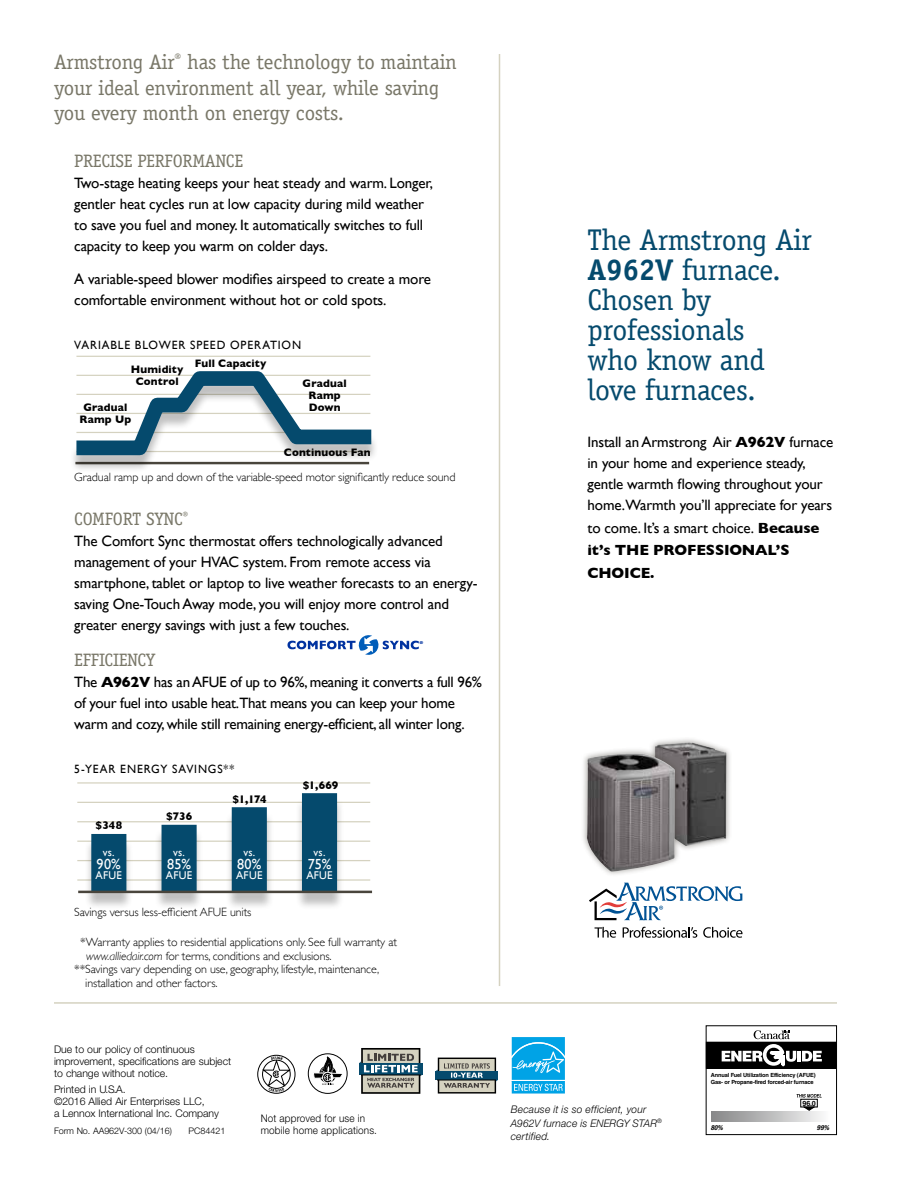
<style>
.page{position:relative;width:918px;height:1188px;background:#fff}
.page>*{position:absolute;margin:0;border:0;box-sizing:border-box;transform-origin:0 0}
.t1{font:30px/30px "Officina Serif Std";letter-spacing:-.01em;color:#054a6d}
.t2{font:21px/25.5px "Officina Serif Std";letter-spacing:-.01em;color:#797768}
.t3{font:18px "Officina Serif Std";letter-spacing:-.01em;color:#797768}
.t4{font:15px/21px "Gill Sans";letter-spacing:-.01em;color:#000}
.t5{font:700 15px/22.5px "Gill Sans";letter-spacing:-.01em;color:#000}
.t6{font:14.7px "Gill Sans";letter-spacing:.02em;color:#fff}
.t7{font:300 12px "Gill Sans";letter-spacing:-.01em;color:#000}
.t8{font:12px "Gill Sans";letter-spacing:.075em;color:#000}
.t9{font:11.25px "Gill Sans";letter-spacing:.02em;color:#fff}
.t10{font:700 11.25px "Gill Sans";letter-spacing:.005em;color:#000}
.t11{font:700 11.1px/12.3px "Gill Sans";letter-spacing:.015em;color:#000;text-align:center}
.t12{font:300 10.5px/12px "Helvetica Neue LT Std";letter-spacing:-.005em;color:#000}
.t13{font:italic 300 10.5px/13.5px "Helvetica Neue LT Std";letter-spacing:.02em;color:#000}
.t14{font:300 10.5px/12px "Helvetica Neue LT Std";letter-spacing:.02em;color:#000;scale:.95 1}
.t15{font:300 9px "Helvetica Neue LT Std";letter-spacing:-.005em;color:#000}
.t16{font:700 7.2px "Helvetica LT Std";color:#000}
.t17{font:italic 700 condensed 6.9px "Helvetica Neue LT Std";color:#000}
.t18{font:700 5.7px "Helvetica LT Std";letter-spacing:-.02em;color:#000}
.t19{font:700 4.2px "ITC Eras Std";color:#0032a0}
.s1{font-weight:700}
.s2{font-style:italic}
.s3{font-weight:400}
</style>
<div class="page">
<div style="left:648px;top:736px;width:85px;height:116px;background:#49453c;opacity:.5"></div>
<img style="left:655px;top:742px;width:72px;height:104px">
<div style="left:581px;top:747px;width:100px;height:130px;background:#49453c;opacity:.5"></div>
<img style="left:587px;top:753px;width:88px;height:119px">
<hr style="left:499px;top:54px;width:1px;height:932px;background:#d5d2c0">
<svg style="left:595px;top:927px;width:21px;height:11px"></svg>
<svg style="left:623px;top:927px;width:74px;height:11px"></svg>
<svg style="left:703px;top:927px;width:39px;height:11px"></svg>
<svg style="left:589px;top:883px;width:153px;height:37px"></svg>
<hr style="left:77px;top:782px;width:293px;height:2px;background:#d5d2c0">
<hr style="left:77px;top:879px;width:293px;height:2px;background:#d5d2c0">
<hr style="left:77px;top:860px;width:293px;height:1px;background:#d5d2c0">
<hr style="left:77px;top:841px;width:293px;height:1px;background:#d5d2c0">
<hr style="left:77px;top:821px;width:293px;height:1px;background:#d5d2c0">
<hr style="left:77px;top:802px;width:293px;height:1px;background:#d5d2c0">
<div style="left:84px;top:838px;width:49px;height:72px;background:#000;opacity:.25"></div>
<div style="left:91px;top:852px;width:35px;height:22px;background:#054a6d"></div>
<div style="left:225px;top:811px;width:49px;height:99px;background:#000;opacity:.25"></div>
<div style="left:232px;top:825px;width:35px;height:49px;background:#054a6d"></div>
<div style="left:295px;top:797px;width:49px;height:113px;background:#000;opacity:.25"></div>
<div style="left:302px;top:811px;width:35px;height:63px;background:#054a6d"></div>
<div style="left:155px;top:829px;width:49px;height:81px;background:#000;opacity:.25"></div>
<div style="left:162px;top:842px;width:35px;height:32px;background:#054a6d"></div>
<hr style="left:78px;top:891px;width:294px;height:2px;background:#49453c">
<svg style="left:511px;top:1037px;width:54px;height:56px"></svg>
<hr style="left:76px;top:356px;width:294px;height:1px;background:#d5d2c0">
<div style="left:69px;top:375px;width:309px;height:98px;background:#000;opacity:.25"></div>
<svg style="left:69px;top:371px;width:309px;height:92px"></svg>
<svg style="left:288px;top:635px;width:131px;height:20px"></svg>
<svg style="left:305px;top:1051px;width:46px;height:45px"></svg>
<svg style="left:308px;top:1054px;width:39px;height:39px"></svg>
<div style="left:308px;top:1054px;width:39px;height:40px;border:1px solid #000;border-radius:50%"></div>
<svg style="left:313px;top:1057px;width:30px;height:28px"></svg>
<svg style="left:258px;top:1055px;width:37px;height:38px"></svg>
<div style="left:257px;top:1055px;width:38px;height:39px;border:1px solid #000;border-radius:50%"></div>
<svg style="left:262px;top:1056px;width:29px;height:36px"></svg>
<hr style="left:54px;top:1002px;width:783px;height:2px;background:#d5d2c0">
<svg style="left:359px;top:1048px;width:63px;height:46px"></svg>
<svg style="left:436px;top:1058px;width:62px;height:36px"></svg>
<hr style="left:438px;top:1080px;width:58px;height:1px;background:#000">
<svg style="left:711px;top:1112px;width:111px;height:10px"></svg>
<svg style="left:804px;top:1107px;width:10px;height:3px"></svg>
<div style="left:800px;top:1099px;width:18px;height:8px;border:1px solid #000"></div>
<svg style="left:797px;top:1094px;width:25px;height:4px"></svg>
<div style="left:706px;top:1025px;width:131px;height:110px;border:1px solid #000"></div>
<div style="left:706px;top:1042px;width:130px;height:26px;background:#000"></div>
<hr style="left:797px;top:1051px;width:4px;height:10px;background:#fff">
<svg style="left:802px;top:1051px;width:20px;height:10px"></svg>
<svg style="left:722px;top:1030px;width:74px;height:36px"></svg>
<h2 class="t2" style="left:54px;top:49px;width:404px">Armstrong Air<sup>®</sup> has the technology to maintain your ideal environment all year, while saving you every month on energy costs.</h2>
<p class="t3" style="left:74px;top:150px;width:170px">PRECISE PERFORMANCE</p>
<p class="t4" style="left:74px;top:172px;width:360px">Two-stage heating keeps your heat steady and warm. Longer, gentler heat cycles run at low capacity during mild weather to save you fuel and money. It automatically switches to full capacity to keep you warm on colder days.</p>
<p class="t4" style="left:74px;top:268px;width:358px">A variable-speed blower modifies airspeed to create a more comfortable environment without hot or cold spots.</p>
<p class="t8" style="left:74px;top:338px;width:228px">VARIABLE BLOWER SPEED OPERATION</p>
<p class="t11" style="left:131px;top:362px;width:54px">Humidity<br>Control</p>
<p class="t11" style="left:80px;top:401px;width:53px">Gradual<br>Ramp Up</p>
<p class="t11" style="left:195px;top:356px;width:73px">Full Capacity</p>
<p class="t11" style="left:303px;top:377px;width:46px">Gradual<br>Ramp<br>Down</p>
<p class="t11" style="left:284px;top:445px;width:88px">Continuous Fan</p>
<p class="t7" style="left:74px;top:468px;width:383px">Gradual ramp up and down of the variable-speed motor significantly reduce sound</p>
<p class="t3" style="left:74px;top:509px;width:19px">Comfort</p>
<p class="t3" style="left:146px;top:509px;width:44px">Sync <sup>®</sup></p>
<p class="t4" style="left:74px;top:531px;width:405px">The Comfort Sync thermostat offers technologically advanced management of your HVAC system. From remote access via smartphone, tablet or laptop to live weather forecasts to an energy&shy;saving One-Touch Away mode, you will enjoy more control and greater energy savings with just a few touches.</p>
<p class="t3" style="left:74px;top:650px;width:83px">EFFICIENCY</p>
<p class="t4" style="left:74px;top:672px;width:409px">The <span class="s1">A962V</span> has an AFUE of up to 96%, meaning it converts a full 96% of your fuel into usable heat.That means you can keep your home warm and cozy, while still remaining energy-efficient, all winter long.</p>
<p class="t19" style="left:420px;top:640px;width:5px">®</p>
<p class="t8" style="left:74px;top:761px;width:27px">5-year</p>
<p class="t8" style="left:120px;top:761px;width:9px">ener</p>
<p class="t8" style="left:151px;top:761px;width:29px">gy savin</p>
<p class="t8" style="left:208px;top:761px;width:28px">gs**</p>
<p class="t10" style="left:96px;top:816px;width:28px">$348</p>
<p class="t9" style="left:103px;top:846px;width:13px">vs.</p>
<p class="t6" style="left:97px;top:856px;width:26px">90%</p>
<p class="t9" style="left:96px;top:869px;width:28px">AFUE</p>
<p class="t10" style="left:166px;top:807px;width:28px">$736</p>
<p class="t9" style="left:173px;top:846px;width:13px">vs.</p>
<p class="t6" style="left:167px;top:856px;width:25px">85%</p>
<p class="t9" style="left:166px;top:869px;width:28px">AFUE</p>
<p class="t10" style="left:233px;top:790px;width:36px">$1,174</p>
<p class="t9" style="left:243px;top:846px;width:13px">vs.</p>
<p class="t6" style="left:237px;top:856px;width:26px">80%</p>
<p class="t9" style="left:236px;top:869px;width:28px">AFUE</p>
<p class="t10" style="left:303px;top:776px;width:37px">$1,669</p>
<p class="t9" style="left:314px;top:846px;width:13px">vs.</p>
<p class="t6" style="left:308px;top:856px;width:25px">75%</p>
<p class="t9" style="left:306px;top:869px;width:28px">AFUE</p>
<p class="t7" style="left:74px;top:903px;width:179px">Savings versus less-efficient AFUE units</p>
<p class="t7" style="left:80px;top:933px;width:318px">*Warranty applies to residential applications only. See full warranty at</p>
<p class="t7" style="left:86px;top:946px;width:247px"><span class="s2">www.alliedair.com</span> for terms, conditions and exclusions.</p>
<p class="t7" style="left:74px;top:960px;width:306px">**Savings vary depending on use, geography, lifestyle, maintenance,</p>
<p class="t7" style="left:85px;top:973px;width:134px">installation and other factors.</p>
<p class="t12" style="left:54px;top:1043px;width:179px">Due to our policy of continuous improvement, specifications are subject to change without notice.</p>
<p class="t12" style="left:54px;top:1083px;width:167px">Printed in U.S.A.<br>©2016 Allied Air Enterprises LLC,<br>a Lennox International Inc. Company</p>
<p class="t15" style="left:54px;top:1125px;width:119px">Form No. AA962V-300 (04/16)</p>
<p class="t15" style="left:188px;top:1125px;width:39px">PC84421</p>
<p class="t14" style="left:261px;top:1112px;width:124px">Not approved for use in mobile home applications.</p>
<h1 class="t1" style="left:588px;top:225px;width:226px">The Armstrong Air<br><span class="s1">A962V</span> furnace.<br>Chosen by professionals<br>who know and love furnaces.</h1>
<p class="t4" style="left:588px;top:431px;width:247px">Install an Armstrong Air <span class="s1">A962V</span> furnace in your home and experience steady, gentle warmth flowing throughout your home.Warmth you’ll appreciate for years</p>
<p class="t5" style="left:588px;top:516px;width:233px"><span class="s3">to come. It’s a smart choice.</span> Because it’s The Professional’s<br>Choice.</p>
<p class="t13" style="left:511px;top:1103px;width:153px">Because it is so efficient, your<br>A962V furnace is ENERGY STAR<sup>® </sup>certified.</p>
<p class="t18" style="left:711px;top:1072px;width:106px">Annual Fuel Utilization Efficiency (AFUE)</p>
<p class="t18" style="left:711px;top:1079px;width:104px">Gas- or Propane-fired forced-air furnace</p>
<p class="t16" style="left:802px;top:1099px;width:15px">96.0</p>
<p class="t17" style="left:711px;top:1123px;width:14px">80%</p>
<p class="t17" style="left:817px;top:1123px;width:14px">99%</p>
</div>
